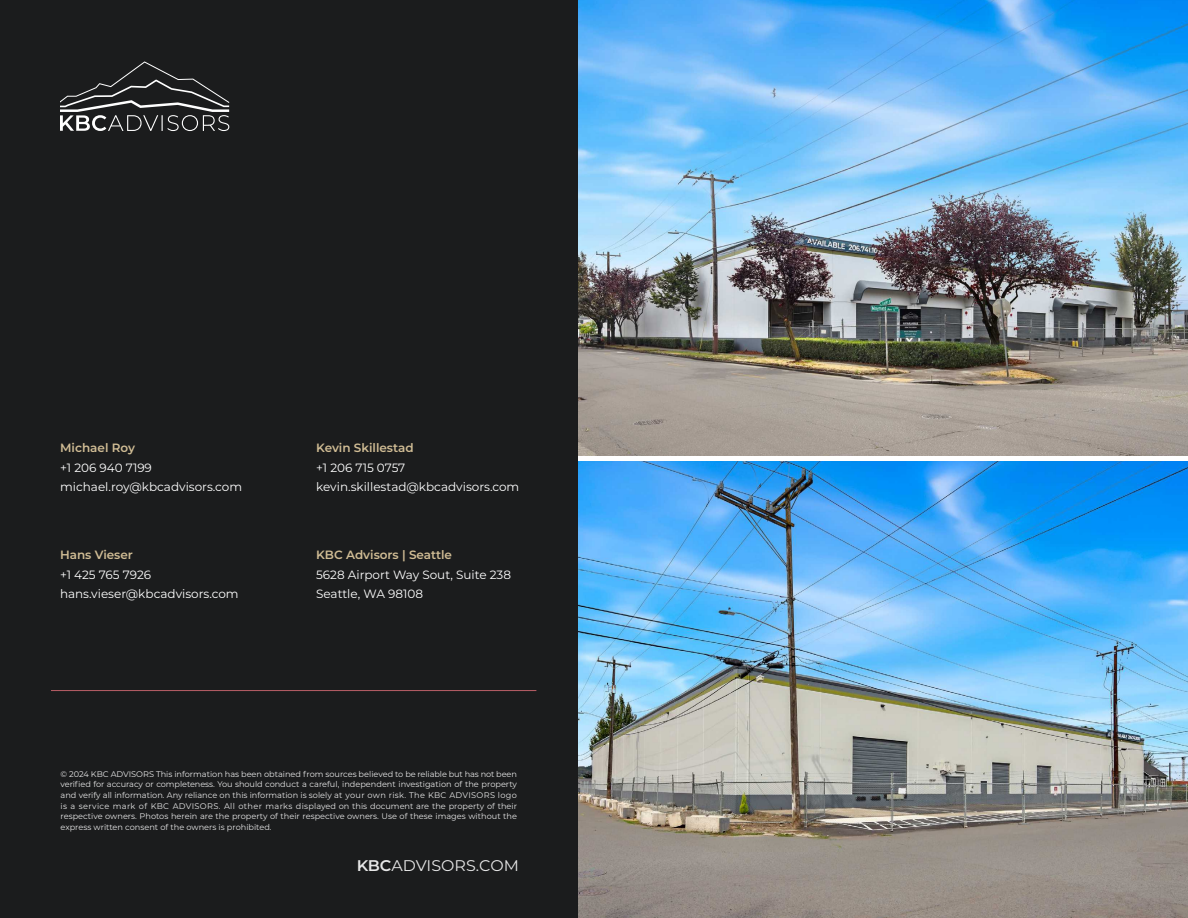
<style>
.page{position:relative;width:1188px;height:918px;background:#fff}
.page>*{position:absolute;margin:0;border:0;box-sizing:border-box;transform-origin:0 0}
.t1{font:15.45px "Montserrat";color:#fff}
.t2{font:12px/19.5px "Montserrat";color:#fff}
.t3{font:600 12px "Montserrat";color:#d1bd95}
.t4{font:8.25px/10.8px "Montserrat";color:#fff;text-align:justify}
.s1{font-weight:600}
</style>
<div class="page">
<img style="left:578px;top:462px;width:610px;height:456px">
<img style="left:578px;top:0;width:610px;height:456px">
<div style="left:0;top:0;width:578px;height:918px;background:#1b1c1d"></div>
<hr style="left:51px;top:690px;width:485px;height:1px;background:#ba5e67">
<svg style="left:60px;top:62px;width:169px;height:69px"></svg>
<h2 class="t3" style="left:60px;top:440px;width:76px">Michael Roy</h2>
<h2 class="t2" style="left:60px;top:457px;width:184px">+1 206 940 7199 michael.roy@kbcadvisors.com</h2>
<h2 class="t3" style="left:60px;top:546px;width:74px">Hans Vieser</h2>
<h2 class="t2" style="left:60px;top:564px;width:180px">+1 425 765 7926 hans.vieser@kbcadvisors.com</h2>
<h2 class="t3" style="left:316px;top:440px;width:99px">Kevin Skillestad</h2>
<h2 class="t2" style="left:316px;top:457px;width:205px">+1 206 715 0757 kevin.skillestad@kbcadvisors.com</h2>
<h2 class="t3" style="left:316px;top:546px;width:137px">KBC Advisors | Seattle</h2>
<h2 class="t2" style="left:316px;top:564px;width:196px">5628 Airport Way Sout, Suite 238<br>Seattle, WA 98108</h2>
<p class="t4" style="left:61px;top:768px;width:458px">© 2024 KBC ADVISORS This information has been obtained from sources believed to be reliable but has not been verified for accuracy or completeness. You should conduct a careful, independent investigation of the property and verify all information. Any reliance on this information is solely at your own risk. The KBC ADVISORS logo is a service mark of KBC ADVISORS. All other marks displayed on this document are the property of their respective owners. Photos herein are the property of their respective owners. Use of these images without the express written consent of the owners is prohibited.</p>
<h1 class="t1" style="left:356px;top:855px;width:164px"><span class="s1">KBC</span>ADVISORS.COM</h1>
</div>
